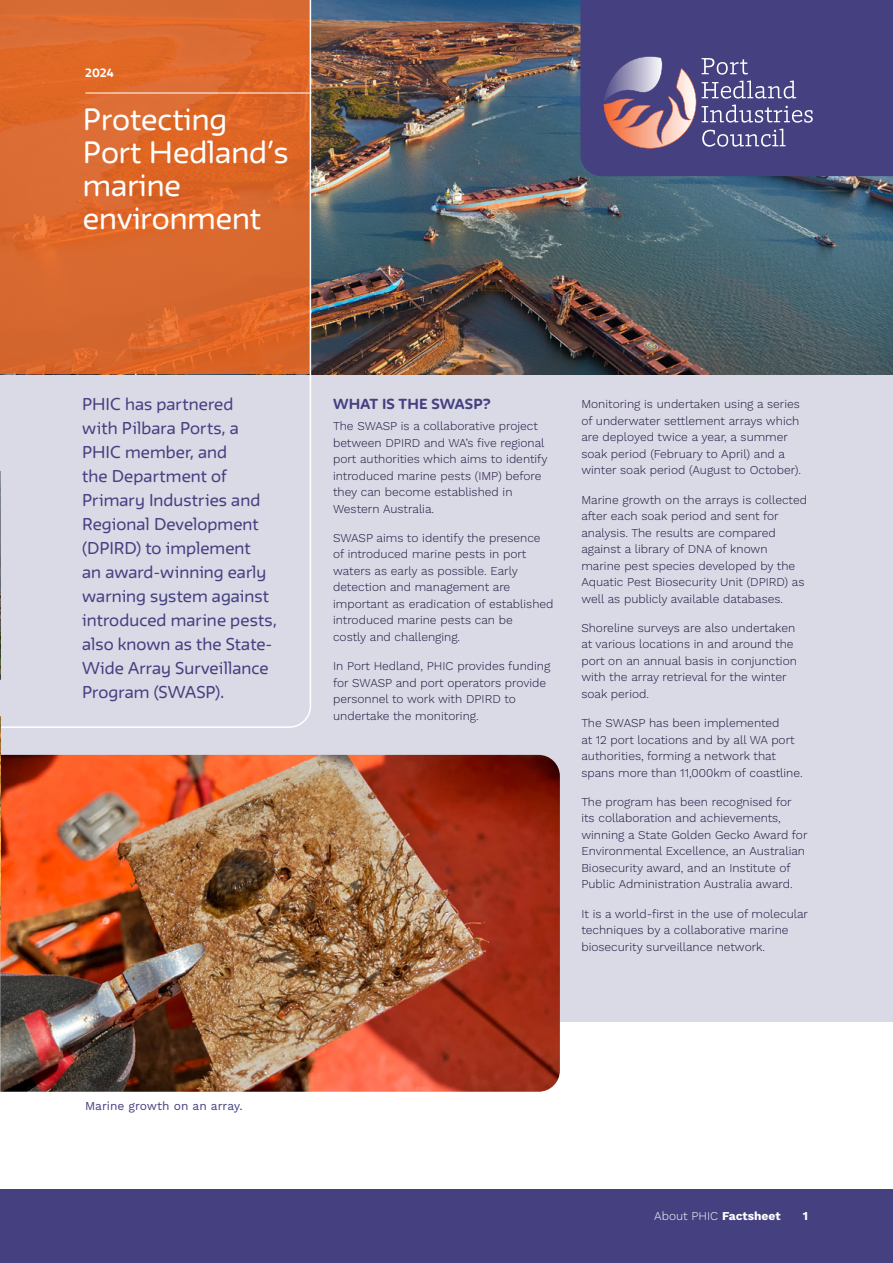
<style>
.page{position:relative;width:893px;height:1263px;background:#fff}
.page>*{position:absolute;margin:0;border:0;box-sizing:border-box;transform-origin:0 0}
.t1{font:27px/33px "FWT Irma Round";color:#fff}
.t2{font:15px/24px "FWT Irma Round";letter-spacing:.005em;color:#454080}
.t3{font:800 12.75px "FWT Irma Round";letter-spacing:.01em;color:#454080}
.t4{font:300 12px/16.5px "Work Sans";color:#1c123b}
.t5{font:12px "Work Sans";color:#454080}
.t6{font:300 12px "Work Sans";color:#fff}
.t7{font:700 12px "Work Sans";color:#fff}
.t8{font:800 10.5px "FWT Irma Round";color:#fff}
.s1{font-weight:700}
</style>
<div class="page">
<div style="left:0;top:1190px;width:893px;height:73px;background:#454080"></div>
<div style="left:0;top:358px;width:893px;height:664px;background:#dad9e6"></div>
<svg style="left:0;top:374px;width:312px;height:354px"></svg>
<img style="left:0;top:755px;width:560px;height:337px">
<img style="left:311px;top:0;width:582px;height:374px">
<div style="left:580px;top:0;width:313px;height:176px;background:#454080"></div>
<svg style="left:603px;top:56px;width:93px;height:92px"></svg>
<svg style="left:702px;top:58px;width:46px;height:17px"></svg>
<svg style="left:702px;top:81px;width:94px;height:18px"></svg>
<svg style="left:702px;top:105px;width:111px;height:18px"></svg>
<svg style="left:702px;top:129px;width:84px;height:18px"></svg>
<img style="left:0;top:471px;width:1px;height:209px">
<img style="left:0;top:717px;width:1px;height:208px">
<svg style="left:0;top:0;width:310px;height:374px;fill:#db682d"></svg>
<hr style="left:86px;top:93px;width:225px;height:1px;background:#fff">
<hr style="left:310px;top:0;width:1px;height:382px;background:#fff">
<p class="t8" style="left:85px;top:65px;width:30px">2024</p>
<h1 class="t1" style="left:83px;top:100px;width:207px">Protecting<br>Port Hedland’s marine environment</h1>
<p class="t2" style="left:82px;top:391px;width:196px">PHIC has partnered<br>with Pilbara Ports, a<br>PHIC member, and<br>the Department of<br>Primary Industries and<br>Regional Development (DPIRD) to implement<br>an award-winning early warning system against introduced marine pests, also known as the State-<br>Wide Array Surveillance<br>Program (SWASP).</p>
<p class="t3" style="left:333px;top:394px;width:159px">WHAT IS THE SWASP?</p>
<p class="t4" style="left:333px;top:418px;width:216px">The SWASP is a collaborative project between DPIRD and WA’s five regional port authorities which aims to identify introduced marine pests (IMP) before they can become established in Western Australia.</p>
<p class="t4" style="left:333px;top:530px;width:222px">SWASP aims to identify the presence of introduced marine pests in port waters as early as possible. Early detection and management are important as eradication of established introduced marine pests can be<br>costly and challenging.</p>
<p class="t4" style="left:333px;top:658px;width:219px">In Port Hedland, PHIC provides funding for SWASP and port operators provide personnel to work with DPIRD to undertake the monitoring.</p>
<p class="t4" style="left:581px;top:396px;width:221px">Monitoring is undertaken using a series of underwater settlement arrays which are deployed twice a year, a summer soak period (February to April) and a winter soak period (August to October).</p>
<p class="t4" style="left:581px;top:492px;width:227px">Marine growth on the arrays is collected after each soak period and sent for analysis. The results are compared against a library of DNA of known marine pest species developed by the Aquatic Pest Biosecurity Unit (DPIRD) as well as publicly available databases.</p>
<p class="t4" style="left:581px;top:620px;width:217px">Shoreline surveys are also undertaken at various locations in and around the port on an annual basis in conjunction with the array retrieval for the winter soak period.</p>
<p class="t4" style="left:581px;top:715px;width:223px">The SWASP has been implemented<br>at 12 port locations and by all WA port authorities, forming a network that spans more than 11,000km of coastline.</p>
<p class="t4" style="left:581px;top:794px;width:228px">The program has been recognised for its collaboration and achievements, winning a State Golden Gecko Award for Environmental Excellence, an Australian Biosecurity award, and an Institute of Public Administration Australia award.</p>
<p class="t4" style="left:581px;top:906px;width:228px">It is a world-first in the use of molecular techniques by a collaborative marine biosecurity surveillance network.</p>
<p class="t5" style="left:85px;top:1099px;width:159px">Marine growth on an array.</p>
<p class="t6" style="left:654px;top:1209px;width:128px">About PHIC <span class="s1">Factsheet</span></p>
<p class="t7" style="left:803px;top:1209px;width:7px">1</p>
</div>
